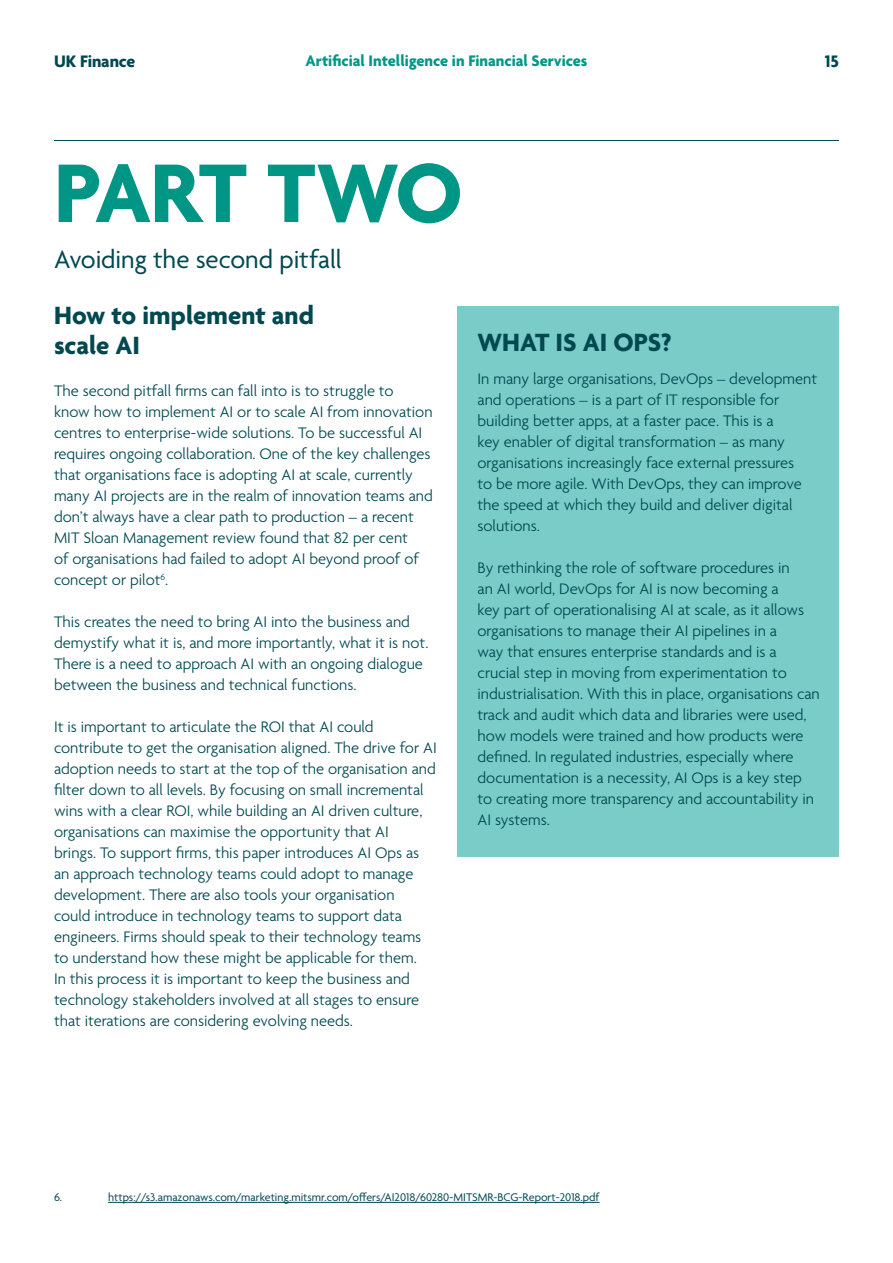
<style>
.page{position:relative;width:893px;height:1263px;background:#fff}
.page>*{position:absolute;margin:0;border:0;box-sizing:border-box;transform-origin:0 0}
.HEADLINE_1a_Blue{font:700 90px "Agenda";letter-spacing:-.025em;color:#009685}
.Sub_header_2_Blue{font:700 27px/30px "Agenda";color:#004850}
.Sub_header_2_Blue-2{font:27px "Agenda";letter-spacing:-.005em;color:#004850}
.t1{font:700 18px "Agenda";letter-spacing:-.005em;color:#004850}
.Body_copy_11pt_LIGHT{font:300 16.5px/21px "Agenda";color:#004850}
.t2{font:700 16.5px "Agenda";color:#009685}
.t3{font:12px "Agenda";color:#004850}
</style>
<div class="page">
<hr style="left:54px;top:140px;width:785px;height:1px;background:#004850">
<div style="left:457px;top:306px;width:382px;height:551px;background:#7accc8"></div>
<hr style="left:108px;top:1202px;width:492px;height:1px;background:#004850">
<p class="t1" style="left:54px;top:51px;width:83px">UK Finance</p>
<p class="t2" style="left:305px;top:52px;width:284px">Artificial Intelligence in Financial Services</p>
<p class="t1" style="left:825px;top:51px;width:15px">15</p>
<p class="HEADLINE_1a_Blue" style="left:54px;top:145px;width:410px">PART TWO</p>
<p class="Sub_header_2_Blue-2" style="left:54px;top:245px;width:289px">Avoiding the second pitfall</p>
<p class="Sub_header_2_Blue" style="left:54px;top:302px;width:261px">How to implement and scale AI</p>
<p class="Body_copy_11pt_LIGHT" style="left:54px;top:381px;width:380px">The second pitfall firms can fall into is to struggle to know how to implement AI or to scale AI from innovation centres to enterprise-wide solutions. To be successful AI requires ongoing collaboration. One of the key challenges that organisations face is adopting AI at scale, currently many AI projects are in the realm of innovation teams and don’t always have a clear path to production – a recent MIT Sloan Management review found that 82 per cent<br>of organisations had failed to adopt AI beyond proof of concept or pilot<sup>6</sup>.</p>
<p class="Body_copy_11pt_LIGHT" style="left:54px;top:612px;width:376px">This creates the need to bring AI into the business and demystify what it is, and more importantly, what it is not.<br>There is a need to approach AI with an ongoing dialogue between the business and technical functions.</p>
<p class="Body_copy_11pt_LIGHT" style="left:54px;top:717px;width:384px">It is important to articulate the ROI that AI could contribute to get the organisation aligned. The drive for AI adoption needs to start at the top of the organisation and filter down to all levels. By focusing on small incremental wins with a clear ROI, while building an AI driven culture, organisations can maximise the opportunity that AI<br>brings. To support firms, this paper introduces AI Ops as an approach technology teams could adopt to manage development. There are also tools your organisation<br>could introduce in technology teams to support data engineers. Firms should speak to their technology teams to understand how these might be applicable for them.<br>In this process it is important to keep the business and technology stakeholders involved at all stages to ensure that iterations are considering evolving needs.</p>
<p class="Sub_header_2_Blue" style="left:477px;top:329px;width:196px">WHAT IS AI OPS?</p>
<p class="Body_copy_11pt_LIGHT" style="left:477px;top:369px;width:341px">In many large organisations, DevOps – development and operations – is a part of IT responsible for building better apps, at a faster pace. This is a<br>key enabler of digital transformation – as many organisations increasingly face external pressures<br>to be more agile. With DevOps, they can improve the speed at which they build and deliver digital solutions.</p>
<p class="Body_copy_11pt_LIGHT" style="left:477px;top:558px;width:344px">By rethinking the role of software procedures in<br>an AI world, DevOps for AI is now becoming a<br>key part of operationalising AI at scale, as it allows organisations to manage their AI pipelines in a<br>way that ensures enterprise standards and is a crucial step in moving from experimentation to industrialisation. With this in place, organisations can track and audit which data and libraries were used, how models were trained and how products were defined. In regulated industries, especially where documentation is a necessity, AI Ops is a key step to creating more transparency and accountability in AI systems.</p>
<p class="t3" style="left:54px;top:1191px;width:10px">6.</p>
<p class="t3" style="left:108px;top:1191px;width:493px">https://s3.amazonaws.com/marketing.mitsmr.com/offers/AI2018/60280-MITSMR-BCG-Report-2018.pdf</p>
</div>
